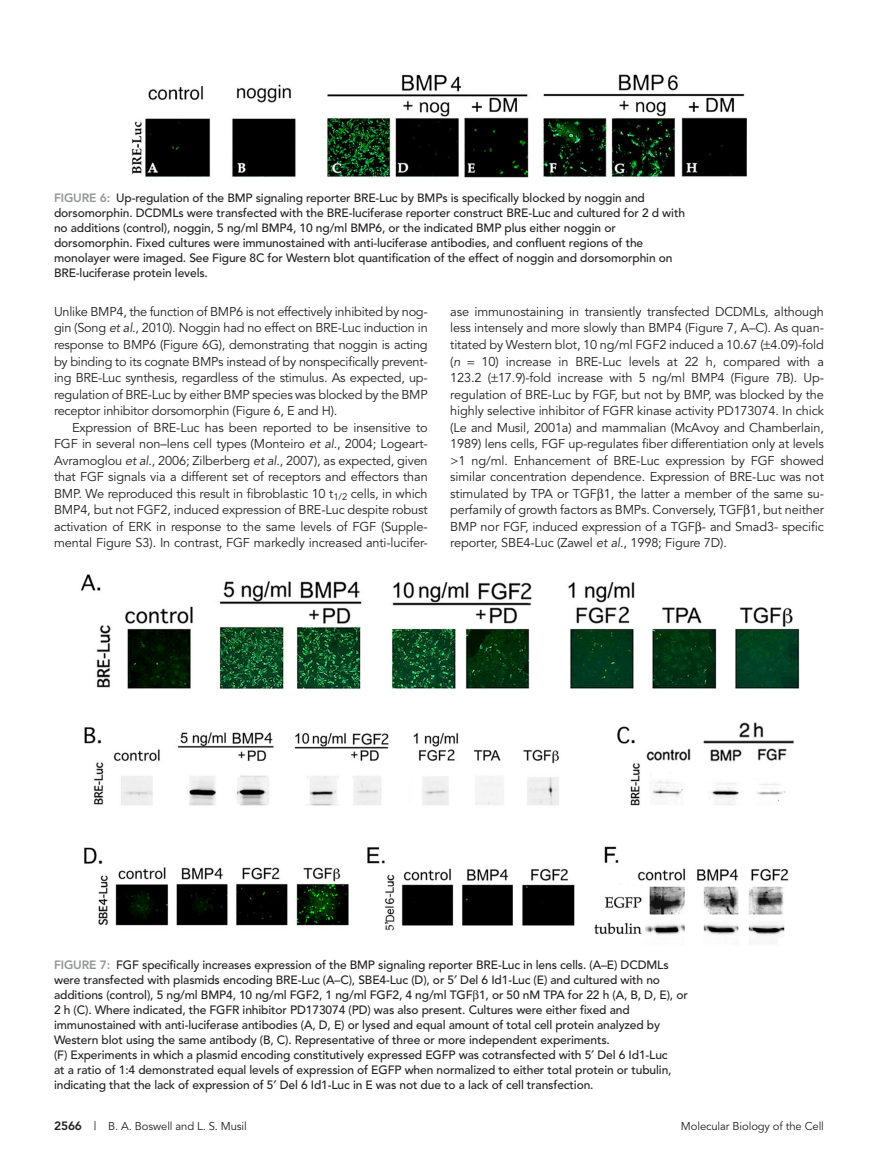
<style>
.page{position:relative;width:878px;height:1175px;background:#fff}
.page>*{position:absolute;margin:0;border:0;box-sizing:border-box;transform-origin:0 0}
.Para{font:12.75px/16.5px "Avenir";letter-spacing:-.01em;color:#231f20;text-align:justify}
.FigCaption_35_5p{font:500 12px/15px "Avenir";letter-spacing:-.01em;color:#231f20}
.t1{font:11.25px "Avenir";letter-spacing:-.01em;color:#231f20}
.s1{font-weight:800;color:#939598}
.s2{font-style:italic}
.s3{font-weight:800;font-size:12px}
.s4{font-size:12px}
</style>
<div class="page">
<img style="left:132px;top:74px;width:614px;height:104px">
<img style="left:80px;top:574px;width:719px;height:368px">
<p class="FigCaption_35_5p" style="left:54px;top:190px;width:632px"><span class="s1">FIGURE 6:</span> Up-regulation of the BMP signaling reporter BRE-Luc by BMPs is specifically blocked by noggin and dorsomorphin. DCDMLs were transfected with the BRE-luciferase reporter construct BRE-Luc and cultured for 2 d with no additions (control), noggin, 5 ng/ml BMP4, 10 ng/ml BMP6, or the indicated BMP plus either noggin or dorsomorphin. Fixed cultures were immunostained with anti-luciferase antibodies, and confluent regions of the monolayer were imaged. See Figure 8C for Western blot quantification of the effect of noggin and dorsomorphin on BRE-luciferase protein levels.</p>
<p class="Para" style="left:54px;top:304px;width:375px">Unlike BMP4, the function of BMP6 is not effectively inhibited by nog&shy;gin (Song <span class="s2">et al</span>., 2010). Noggin had no effect on BRE-Luc induction in response to BMP6 (Figure 6G), demonstrating that noggin is acting by binding to its cognate BMPs instead of by nonspecifically prevent&shy;ing BRE-Luc synthesis, regardless of the stimulus. As expected, up&shy;regulation of BRE-Luc by either BMP species was blocked by the BMP receptor inhibitor dorsomorphin (Figure 6, E and H).</p>
<p class="Para" style="left:54px;top:419px;width:375px;text-indent:18px">Expression of BRE-Luc has been reported to be insensitive to FGF in several non–lens cell types (Monteiro <span class="s2">et al</span>., 2004; Logeart-Avramoglou <span class="s2">et al</span>., 2006; Zilberberg <span class="s2">et al</span>., 2007), as expected, given that FGF signals via a different set of receptors and effectors than BMP. We reproduced this result in fibroblastic 10 t<sub>1/2</sub> cells, in which BMP4, but not FGF2, induced expression of BRE-Luc despite robust activation of ERK in response to the same levels of FGF (Supple&shy;mental Figure S3). In contrast, FGF markedly increased anti-lucifer-</p>
<p class="Para" style="left:450px;top:304px;width:375px">ase immunostaining in transiently transfected DCDMLs, although less intensely and more slowly than BMP4 (Figure 7, A–C). As quan&shy;titated by Western blot, 10 ng/ml FGF2 induced a 10.67 ( 4.09)-fold (<span class="s2">n</span></p>
<p class="Para" style="left:450px;top:353px;width:375px;text-indent:31px">10) increase in BRE-Luc levels at 22 h, compared with a 123.2 ( 17.9)-fold increase with 5 ng/ml BMP4 (Figure 7B). Up&shy;regulation of BRE-Luc by FGF, but not by BMP, was blocked by the highly selective inhibitor of FGFR kinase activity PD173074. In chick (Le and Musil, 2001a) and mammalian (McAvoy and Chamberlain, 1989) lens cells, FGF up-regulates fiber differentiation only at levels &gt;1 ng/ml. Enhancement of BRE-Luc expression by FGF showed similar concentration dependence. Expression of BRE-Luc was not stimulated by TPA or TGF 1, the latter a member of the same su&shy;perfamily of growth factors as BMPs. Conversely, TGF 1, but neither BMP nor FGF, induced expression of a TGF - and Smad3- specific reporter, SBE4-Luc (Zawel <span class="s2">et al</span>., 1998; Figure 7D).</p>
<p class="FigCaption_35_5p" style="left:54px;top:957px;width:635px"><span class="s1">FIGURE 7:</span> FGF specifically increases expression of the BMP signaling reporter BRE-Luc in lens cells. (A–E) DCDMLs were transfected with plasmids encoding BRE-Luc (A–C), SBE4-Luc (D), or 5 Del 6 Id1-Luc (E) and cultured with no additions (control), 5 ng/ml BMP4, 10 ng/ml FGF2, 1 ng/ml FGF2, 4 ng/ml TGF 1, or 50 nM TPA for 22 h (A, B, D, E), or 2 h (C). Where indicated, the FGFR inhibitor PD173074 (PD) was also present. Cultures were either fixed and immunostained with anti-luciferase antibodies (A, D, E) or lysed and equal amount of total cell protein analyzed by Western blot using the same antibody (B, C). Representative of three or more independent experiments.<br>(F) Experiments in which a plasmid encoding constitutively expressed EGFP was cotransfected with 5 Del 6 Id1-Luc<br>at a ratio of 1:4 demonstrated equal levels of expression of EGFP when normalized to either total protein or tubulin, indicating that the lack of expression of 5 Del 6 Id1-Luc in E was not due to a lack of cell transfection.</p>
<p class="t1" style="left:54px;top:1119px;width:194px"><span class="s3">2566</span> <span class="s4">|</span> B. A. Boswell and L. S. Musil</p>
<p class="t1" style="left:681px;top:1119px;width:144px">Molecular Biology of the Cell</p>
</div>
